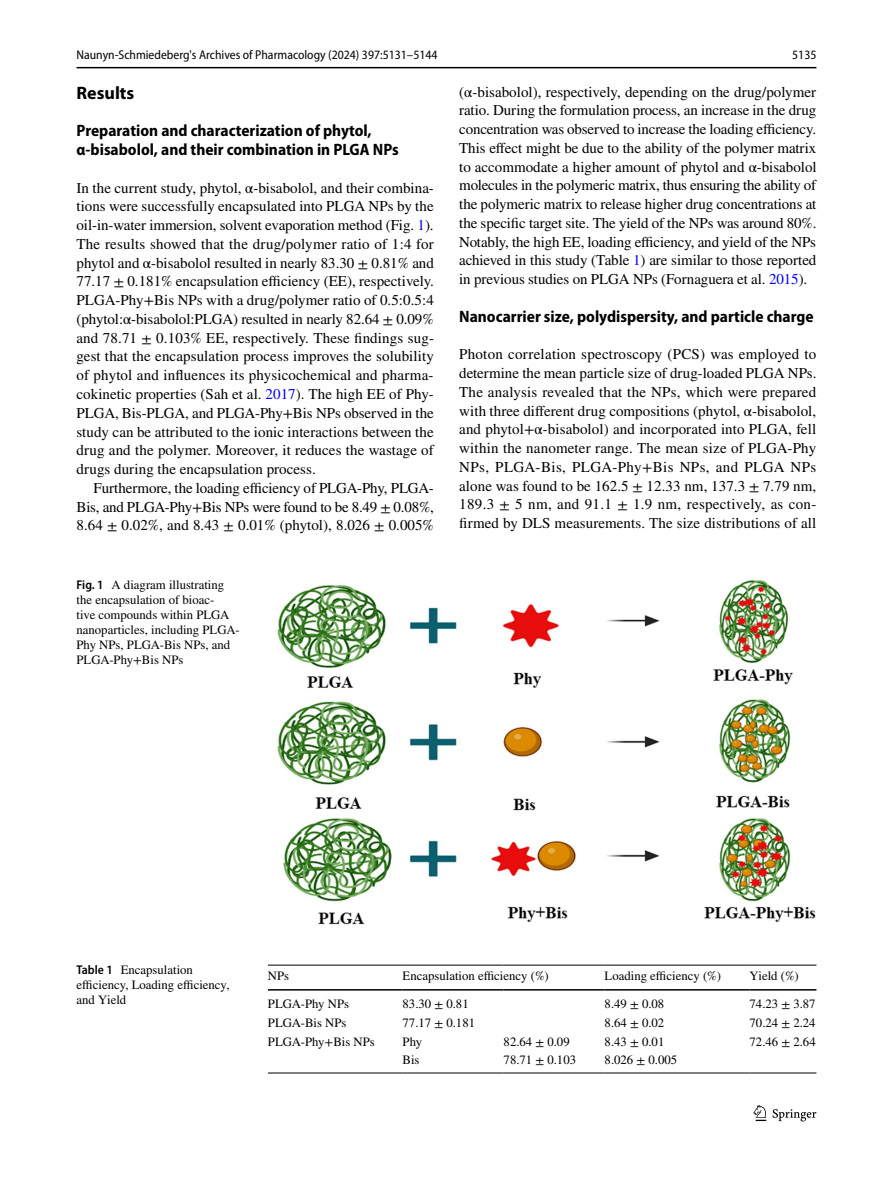
<style>
.page{position:relative;width:893px;height:1187px;background:#fff}
.page>*{position:absolute;margin:0;border:0;box-sizing:border-box;transform-origin:0 0}
.t1{font:700 18px "Myriad Pro";color:#000}
.t2{font:700 semi-condensed 16.5px/18.8px "Myriad Pro";color:#000}
.t3{font:15px/18.8px "STIX";color:#000;text-align:justify}
.t4{font:12.75px/15px "STIX";color:#000}
.t5{font:semi-condensed 12.75px "Myriad Pro";color:#000}
.s1{color:#00f}
.s2{font-family:"Myriad Pro";font-weight:600;font-stretch:semi-condensed}
</style>
<div class="page">
<hr style="left:77px;top:67px;width:739px;height:1px;background:#000">
<svg style="left:753px;top:1105px;width:13px;height:15px"></svg>
<svg style="left:773px;top:1109px;width:43px;height:12px"></svg>
<img style="left:277px;top:579px;width:539px;height:345px">
<hr style="left:268px;top:964px;width:135px;height:1px;background:#000">
<hr style="left:268px;top:989px;width:135px;height:1px;background:#000">
<hr style="left:403px;top:964px;width:101px;height:1px;background:#000">
<hr style="left:504px;top:964px;width:101px;height:1px;background:#000">
<hr style="left:403px;top:989px;width:101px;height:1px;background:#000">
<hr style="left:504px;top:989px;width:101px;height:1px;background:#000">
<hr style="left:605px;top:964px;width:145px;height:1px;background:#000">
<hr style="left:605px;top:989px;width:145px;height:1px;background:#000">
<hr style="left:750px;top:964px;width:66px;height:1px;background:#000">
<hr style="left:750px;top:989px;width:66px;height:1px;background:#000">
<hr style="left:268px;top:1072px;width:135px;height:1px;background:#000">
<hr style="left:750px;top:1072px;width:66px;height:1px;background:#000">
<hr style="left:403px;top:1072px;width:101px;height:1px;background:#000">
<hr style="left:504px;top:1072px;width:101px;height:1px;background:#000">
<hr style="left:605px;top:1072px;width:145px;height:1px;background:#000">
<p class="t5" style="left:77px;top:48px;width:362px">Naunyn-Schmiedeberg's Archives of Pharmacology (2024) 397:5131–5144</p>
<p class="t5" style="left:792px;top:48px;width:26px">5135</p>
<p class="t1" style="left:77px;top:81px;width:59px">Results</p>
<p class="t2" style="left:77px;top:122px;width:324px">Preparation and characterization of phytol, α‑bisabolol, and their combination in PLGA NPs</p>
<p class="t3" style="left:77px;top:179px;width:359px">In the current study, phytol, α-bisabolol, and their combina&shy;tions were successfully encapsulated into PLGA NPs by the oil-in-water immersion, solvent evaporation method (Fig. <span class="s1">1</span>).<br>The results showed that the drug/polymer ratio of 1:4 for phytol and α-bisabolol resulted in nearly 83.30 ± 0.81% and 77.17 ± 0.181% encapsulation efficiency (EE), respectively.<br>PLGA-Phy+Bis NPs with a drug/polymer ratio of 0.5:0.5:4 (phytol:α-bisabolol:PLGA) resulted in nearly 82.64 ± 0.09% and 78.71 ± 0.103% EE, respectively. These findings sug&shy;gest that the encapsulation process improves the solubility of phytol and influences its physicochemical and pharma&shy;cokinetic properties (Sah et al. <span class="s1">2017</span>). The high EE of Phy-PLGA, Bis-PLGA, and PLGA-Phy+Bis NPs observed in the study can be attributed to the ionic interactions between the drug and the polymer. Moreover, it reduces the wastage of drugs during the encapsulation process.</p>
<p class="t3" style="left:77px;top:479px;width:359px;text-indent:17px">Furthermore, the loading efficiency of PLGA-Phy, PLGA-Bis, and PLGA-Phy+Bis NPs were found to be 8.49 ± 0.08%, 8.64 ± 0.02%, and 8.43 ± 0.01% (phytol), 8.026 ± 0.005%</p>
<p class="t3" style="left:459px;top:83px;width:359px">(α-bisabolol), respectively, depending on the drug/polymer ratio. During the formulation process, an increase in the drug concentration was observed to increase the loading efficiency.<br>This effect might be due to the ability of the polymer matrix to accommodate a higher amount of phytol and α-bisabolol molecules in the polymeric matrix, thus ensuring the ability of the polymeric matrix to release higher drug concentrations at the specific target site. The yield of the NPs was around 80%.<br>Notably, the high EE, loading efficiency, and yield of the NPs achieved in this study (Table <span class="s1">1</span>) are similar to those reported in previous studies on PLGA NPs (Fornaguera et al. <span class="s1">2015</span>).</p>
<p class="t2" style="left:459px;top:307px;width:356px">Nanocarrier size, polydispersity, and particle charge</p>
<p class="t3" style="left:459px;top:346px;width:359px">Photon correlation spectroscopy (PCS) was employed to determine the mean particle size of drug-loaded PLGA NPs.<br>The analysis revealed that the NPs, which were prepared with three different drug compositions (phytol, α-bisabolol, and phytol+α-bisabolol) and incorporated into PLGA, fell within the nanometer range. The mean size of PLGA-Phy NPs, PLGA-Bis, PLGA-Phy+Bis NPs, and PLGA NPs alone was found to be 162.5 ± 12.33 nm, 137.3 ± 7.79 nm, 189.3 ± 5 nm, and 91.1 ± 1.9 nm, respectively, as con&shy;firmed by DLS measurements. The size distributions of all</p>
<p class="t4" style="left:77px;top:578px;width:165px"><span class="s2">Fig. 1</span> A diagram illustrating the encapsulation of bioac-<br>tive compounds within PLGA nanoparticles, including PLGA-<br>Phy NPs, PLGA-Bis NPs, and<br>PLGA-Phy+Bis NPs</p>
<p class="t4" style="left:77px;top:963px;width:154px"><span class="s2">Table 1</span> Encapsulation efficiency, Loading efficiency, and Yield</p>
<p class="t4" style="left:268px;top:969px;width:23px">NPs</p>
<p class="t4" style="left:403px;top:969px;width:148px">Encapsulation efficiency (%)</p>
<p class="t4" style="left:605px;top:969px;width:118px">Loading efficiency (%)</p>
<p class="t4" style="left:750px;top:969px;width:51px">Yield (%)</p>
<p class="t4" style="left:268px;top:997px;width:83px">PLGA-Phy NPs</p>
<p class="t4" style="left:403px;top:997px;width:68px">83.30 ± 0.81</p>
<p class="t4" style="left:605px;top:997px;width:61px">8.49 ± 0.08</p>
<p class="t4" style="left:750px;top:997px;width:68px">74.23 ± 3.87</p>
<p class="t4" style="left:268px;top:1015px;width:80px">PLGA-Bis NPs</p>
<p class="t4" style="left:403px;top:1015px;width:74px">77.17 ± 0.181</p>
<p class="t4" style="left:605px;top:1015px;width:61px">8.64 ± 0.02</p>
<p class="t4" style="left:750px;top:1015px;width:68px">70.24 ± 2.24</p>
<p class="t4" style="left:268px;top:1034px;width:108px">PLGA-Phy+Bis NPs</p>
<p class="t4" style="left:403px;top:1034px;width:21px">Phy</p>
<p class="t4" style="left:504px;top:1034px;width:68px">82.64 ± 0.09</p>
<p class="t4" style="left:605px;top:1034px;width:61px">8.43 ± 0.01</p>
<p class="t4" style="left:750px;top:1034px;width:68px">72.46 ± 2.64</p>
<p class="t4" style="left:403px;top:1053px;width:19px">Bis</p>
<p class="t4" style="left:504px;top:1053px;width:74px">78.71 ± 0.103</p>
<p class="t4" style="left:605px;top:1053px;width:74px">8.026 ± 0.005</p>
</div>
